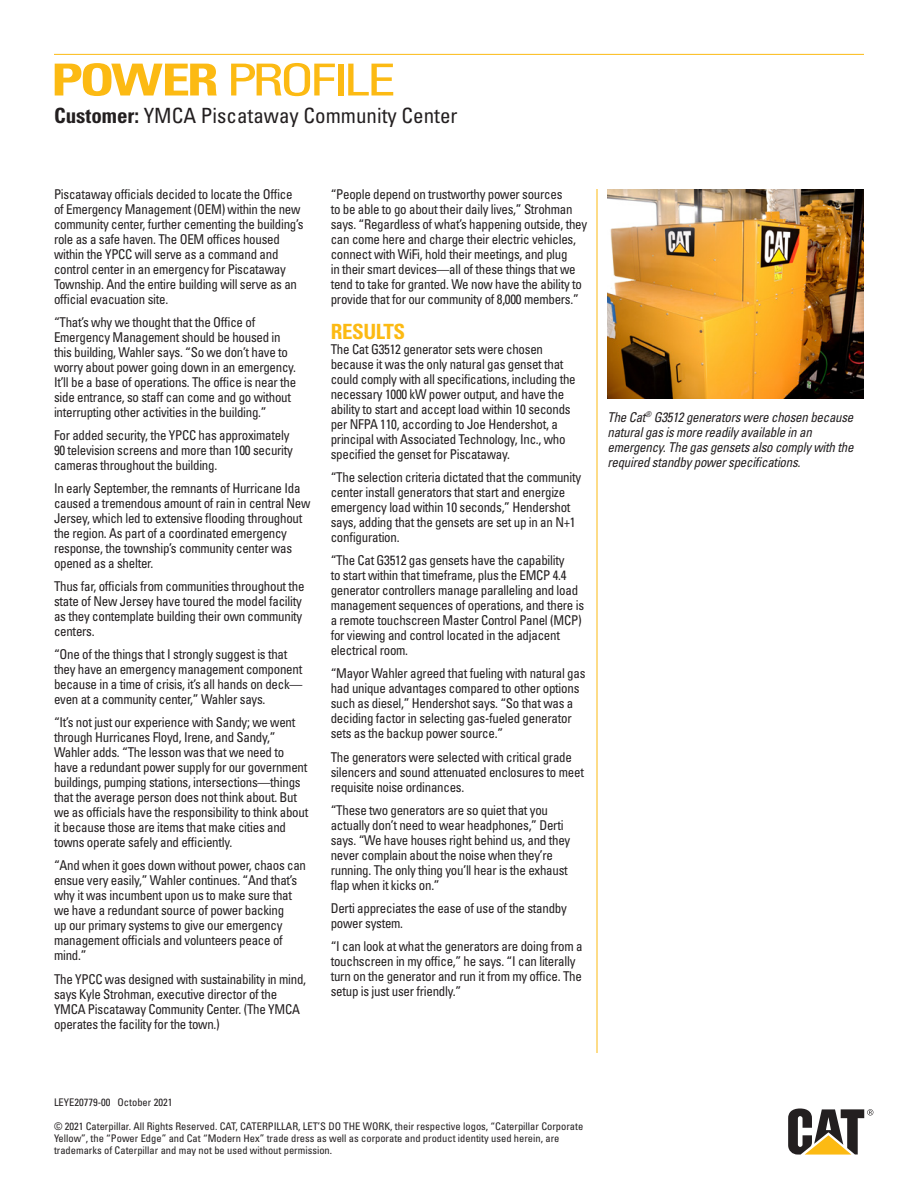
<style>
.page{position:relative;width:918px;height:1188px;background:#fff}
.page>*{position:absolute;margin:0;border:0;box-sizing:border-box;transform-origin:0 0}
.t1{font:condensed 44.1px "Univers LT Std";letter-spacing:-.08em;color:#fcba13;scale:1.3 1}
.Subhead{font:condensed 21px "Univers LT Std";color:#231f20}
.Subhead-2{font:700 condensed 21px "Univers LT Std";letter-spacing:-.02em;color:#fcba13}
.Body_Copy{font:condensed 13.5px/15px "Univers LT Std";letter-spacing:-.02em;color:#231f20;scale:.96 1}
.Body_Copy-2{font:italic condensed 13.5px/15px "Univers LT Std";letter-spacing:-.02em;color:#231f20;scale:.96 1}
.t2{font:condensed 10.5px/12px "Univers LT Std";color:#231f20}
.s1{font-weight:700}
</style>
<div class="page">
<svg style="left:788px;top:1108px;width:85px;height:47px"></svg>
<img style="left:608px;top:189px;width:256px;height:209px">
<hr style="left:597px;top:189px;width:1px;height:864px;background:#fcba13">
<hr style="left:54px;top:54px;width:810px;height:1px;background:#fcba13">
<p class="t1" style="left:51px;top:52px;width:267px"><span class="s1">POWER</span> PROFILE</p>
<p class="Subhead" style="left:54px;top:102px;width:405px"><span class="s1">Customer:</span> YMCA Piscataway Community Center</p>
<p class="Body_Copy" style="left:54px;top:186px;width:262px">Piscataway officials decided to locate the Office of Emergency Management (OEM) within the new community center, further cementing the building’s role as a safe haven. The OEM offices housed within the YPCC will serve as a command and control center in an emergency for Piscataway Township. And the entire building will serve as an official evacuation site.</p>
<p class="Body_Copy" style="left:54px;top:314px;width:254px">“That’s why we thought that the Office of Emergency Management should be housed in this building, Wahler says. “So we don’t have to worry about power going down in an emergency.<br>It’ll be a base of operations. The office is near the side entrance, so staff can come and go without interrupting other activities in the building.”</p>
<p class="Body_Copy" style="left:54px;top:427px;width:250px">For added security, the YPCC has approximately<br>90 television screens and more than 100 security cameras throughout the building.</p>
<p class="Body_Copy" style="left:54px;top:481px;width:269px">In early September, the remnants of Hurricane Ida caused a tremendous amount of rain in central New Jersey, which led to extensive flooding throughout the region. As part of a coordinated emergency response, the township’s community center was opened as a shelter.</p>
<p class="Body_Copy" style="left:54px;top:579px;width:263px">Thus far, officials from communities throughout the state of New Jersey have toured the model facility as they contemplate building their own community centers.</p>
<p class="Body_Copy" style="left:54px;top:647px;width:260px">“One of the things that I strongly suggest is that they have an emergency management component because in a time of crisis, it’s all hands on deck— even at a community center,” Wahler says.</p>
<p class="Body_Copy" style="left:54px;top:715px;width:266px">“It’s not just our experience with Sandy; we went through Hurricanes Floyd, Irene, and Sandy,” Wahler adds. “The lesson was that we need to have a redundant power supply for our government buildings, pumping stations, intersections—things that the average person does not think about. But we as officials have the responsibility to think about it because those are items that make cities and towns operate safely and efficiently.</p>
<p class="Body_Copy" style="left:54px;top:858px;width:264px">“And when it goes down without power, chaos can ensue very easily,” Wahler continues. “And that’s why it was incumbent upon us to make sure that we have a redundant source of power backing<br>up our primary systems to give our emergency management officials and volunteers peace of mind.”</p>
<p class="Body_Copy" style="left:54px;top:971px;width:264px">The YPCC was designed with sustainability in mind, says Kyle Strohman, executive director of the YMCA Piscataway Community Center. (The YMCA operates the facility for the town.)</p>
<p class="Body_Copy" style="left:331px;top:186px;width:269px">“People depend on trustworthy power sources<br>to be able to go about their daily lives,” Strohman says. “Regardless of what’s happening outside, they can come here and charge their electric vehicles, connect with WiFi, hold their meetings, and plug<br>in their smart devices—all of these things that we tend to take for granted. We now have the ability to provide that for our community of 8,000 members.”</p>
<p class="Subhead-2" style="left:331px;top:319px;width:76px">RESULTS</p>
<p class="Body_Copy" style="left:331px;top:342px;width:257px">The Cat G3512 generator sets were chosen because it was the only natural gas genset that could comply with all specifications, including the necessary 1000 kW power output, and have the ability to start and accept load within 10 seconds per NFPA 110, according to Joe Hendershot, a principal with Associated Technology, Inc., who specified the genset for Piscataway.</p>
<p class="Body_Copy" style="left:331px;top:470px;width:262px">“The selection criteria dictated that the community center install generators that start and energize emergency load within 10 seconds,” Hendershot says, adding that the gensets are set up in an N+1 configuration.</p>
<p class="Body_Copy" style="left:331px;top:553px;width:266px">“The Cat G3512 gas gensets have the capability<br>to start within that timeframe, plus the EMCP 4.4 generator controllers manage paralleling and load management sequences of operations, and there is a remote touchscreen Master Control Panel (MCP) for viewing and control located in the adjacent electrical room.</p>
<p class="Body_Copy" style="left:331px;top:666px;width:267px">“Mayor Wahler agreed that fueling with natural gas had unique advantages compared to other options such as diesel,” Hendershot says. “So that was a deciding factor in selecting gas-fueled generator sets as the backup power source.”</p>
<p class="Body_Copy" style="left:331px;top:749px;width:265px">The generators were selected with critical grade silencers and sound attenuated enclosures to meet requisite noise ordinances.</p>
<p class="Body_Copy" style="left:331px;top:802px;width:251px">“These two generators are so quiet that you actually don’t need to wear headphones,” Derti says. “We have houses right behind us, and they never complain about the noise when they’re running. The only thing you’ll hear is the exhaust flap when it kicks on.”</p>
<p class="Body_Copy" style="left:331px;top:900px;width:248px">Derti appreciates the ease of use of the standby power system.</p>
<p class="Body_Copy" style="left:331px;top:938px;width:264px">“I can look at what the generators are doing from a touchscreen in my office,” he says. “I can literally turn on the generator and run it from my office. The setup is just user friendly.”</p>
<p class="Body_Copy-2" style="left:608px;top:409px;width:258px">The Cat<sup>®</sup> G3512 generators were chosen because natural gas is more readily available in an emergency. The gas gensets also comply with the required standby power specifications.</p>
<p class="t2" style="left:54px;top:1096px;width:120px">LEYE20779-00 October 2021</p>
<p class="t2" style="left:54px;top:1120px;width:531px">© 2021 Caterpillar. All Rights Reserved. CAT, CATERPILLAR, LET’S DO THE WORK, their respective logos, “Caterpillar Corporate<br>Yellow”, the “Power Edge” and Cat “Modern Hex” trade dress as well as corporate and product identity used herein, are trademarks of Caterpillar and may not be used without permission.</p>
</div>
